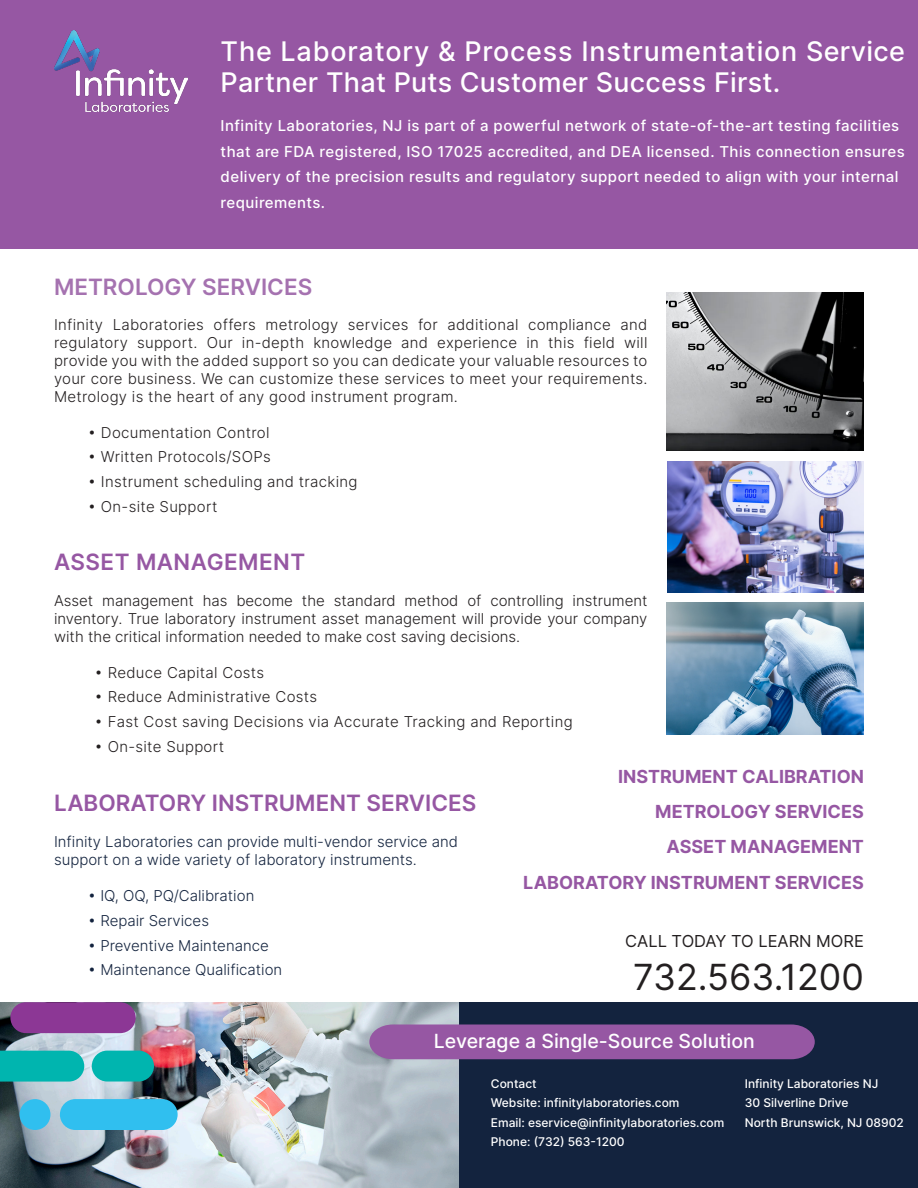
<style>
.page{position:relative;width:918px;height:1188px;background:#fff}
.page>*{position:absolute;margin:0;border:0;box-sizing:border-box;transform-origin:0 0}
.t1{font:36px "Inter";color:#231f20}
.t2{font:500 27px/31.5px "Inter";letter-spacing:.01em;color:#fff}
.t3{font:600 22.5px "Inter";color:#9657a3}
.t4{font:600 22.5px "Inter";color:#a572b0}
.t5{font:600 22.5px "Inter";letter-spacing:.02em;color:#9657a3}
.t6{font:500 19.5px "Inter";color:#fff}
.t7{font:700 18px "Inter";color:#9657a3}
.t8{font:16.5px "Inter";color:#231f20}
.t9{font:300 15px/18px "Inter";letter-spacing:.02em;color:#231f20;text-align:justify}
.t10{font:500 15px/25.5px "Inter";letter-spacing:.03em;color:#fff}
.t11{font:300 15px "Inter";color:#13233e}
.t12{font:500 12px "Inter";color:#fff}
</style>
<div class="page">
<div style="left:0;top:1003px;width:918px;height:185px;background:#13233e"></div>
<img style="left:0;top:1003px;width:459px;height:185px">
<div style="left:369px;top:1024px;width:446px;height:35px;background:#9657a3"></div>
<div style="left:0;top:0;width:918px;height:249px;background:#9657a3"></div>
<img style="left:54px;top:30px;width:133px;height:82px">
<div style="left:10px;top:1002px;width:126px;height:31px;background:#8c3795;border-radius:15px"></div>
<svg style="left:0;top:1051px;width:84px;height:31px;background:#09b6b1"></svg>
<div style="left:92px;top:1051px;width:62px;height:31px;background:#00b5af;border-radius:15px"></div>
<div style="left:60px;top:1099px;width:118px;height:31px;background:#30bfef;border-radius:15px"></div>
<div style="left:20px;top:1099px;width:30px;height:31px;background:#30bfef;border-radius:50%"></div>
<img style="left:667px;top:292px;width:197px;height:158px">
<img style="left:668px;top:461px;width:196px;height:131px">
<img style="left:666px;top:602px;width:198px;height:132px">
<p class="t2" style="left:221px;top:34px;width:686px">The Laboratory &amp; Process Instrumentation Service<br>Partner That Puts Customer Success First.</p>
<p class="t10" style="left:221px;top:113px;width:686px">Infinity Laboratories, NJ is part of a powerful network of state-of-the-art testing facilities that are FDA registered, ISO 17025 accredited, and DEA licensed. This connection ensures delivery of the precision results and regulatory support needed to align with your internal requirements.</p>
<p class="t4" style="left:54px;top:270px;width:260px">METROLOGY SERVICES</p>
<p class="t9" style="left:54px;top:315px;width:595px">Infinity Laboratories offers metrology services for additional compliance and regulatory support. Our in-depth knowledge and experience in this field will provide you with the added support so you can dedicate your valuable resources to your core business. We can customize these services to meet your requirements.<br>Metrology is the heart of any good instrument program.</p>
<p class="t9" style="left:88px;top:423px;width:183px">• Documentation Control</p>
<p class="t9" style="left:88px;top:448px;width:184px">• Written Protocols/SOPs</p>
<p class="t9" style="left:88px;top:472px;width:271px">• Instrument scheduling and tracking</p>
<p class="t9" style="left:88px;top:497px;width:131px">• On-site Support</p>
<p class="t5" style="left:54px;top:545px;width:253px">ASSET MANAGEMENT</p>
<p class="t9" style="left:54px;top:591px;width:595px">Asset management has become the standard method of controlling instrument inventory. True laboratory instrument asset management will provide your company with the critical information needed to make cost saving decisions.</p>
<p class="t9" style="left:94px;top:663px;width:171px">• Reduce Capital Costs</p>
<p class="t9" style="left:94px;top:688px;width:224px">• Reduce Administrative Costs</p>
<p class="t9" style="left:94px;top:712px;width:480px">• Fast Cost saving Decisions via Accurate Tracking and Reporting</p>
<p class="t9" style="left:94px;top:737px;width:131px">• On-site Support</p>
<p class="t3" style="left:54px;top:786px;width:424px">LABORATORY INSTRUMENT SERVICES</p>
<p class="t11" style="left:54px;top:831px;width:406px">Infinity Laboratories can provide multi-vendor service and</p>
<p class="t11" style="left:54px;top:849px;width:364px">support on a wide variety of laboratory instruments.</p>
<p class="t11" style="left:88px;top:885px;width:168px">• IQ, OQ, PQ/Calibration</p>
<p class="t11" style="left:88px;top:910px;width:123px">• Repair Services</p>
<p class="t11" style="left:88px;top:934px;width:183px">• Preventive Maintenance</p>
<p class="t11" style="left:88px;top:959px;width:196px">• Maintenance Qualification</p>
<p class="t7" style="left:618px;top:763px;width:247px">INSTRUMENT CALIBRATION</p>
<p class="t7" style="left:655px;top:798px;width:210px">METROLOGY SERVICES</p>
<p class="t7" style="left:667px;top:833px;width:199px">ASSET MANAGEMENT</p>
<p class="t7" style="left:523px;top:869px;width:342px">LABORATORY INSTRUMENT SERVICES</p>
<p class="t8" style="left:625px;top:929px;width:240px">CALL TODAY TO LEARN MORE</p>
<p class="t1" style="left:633px;top:951px;width:232px">732.563.1200</p>
<p class="t6" style="left:434px;top:1026px;width:322px">Leverage a Single-Source Solution</p>
<p class="t12" style="left:491px;top:1074px;width:47px">Contact</p>
<p class="t12" style="left:491px;top:1094px;width:190px">Website: infinitylaboratories.com</p>
<p class="t12" style="left:491px;top:1113px;width:235px">Email: eservice@infinitylaboratories.com</p>
<p class="t12" style="left:491px;top:1133px;width:135px">Phone: (732) 563-1200</p>
<p class="t12" style="left:745px;top:1074px;width:135px">Infinity Laboratories NJ</p>
<p class="t12" style="left:745px;top:1094px;width:105px">30 Silverline Drive</p>
<p class="t12" style="left:745px;top:1113px;width:161px">North Brunswick, NJ 08902</p>
</div>
